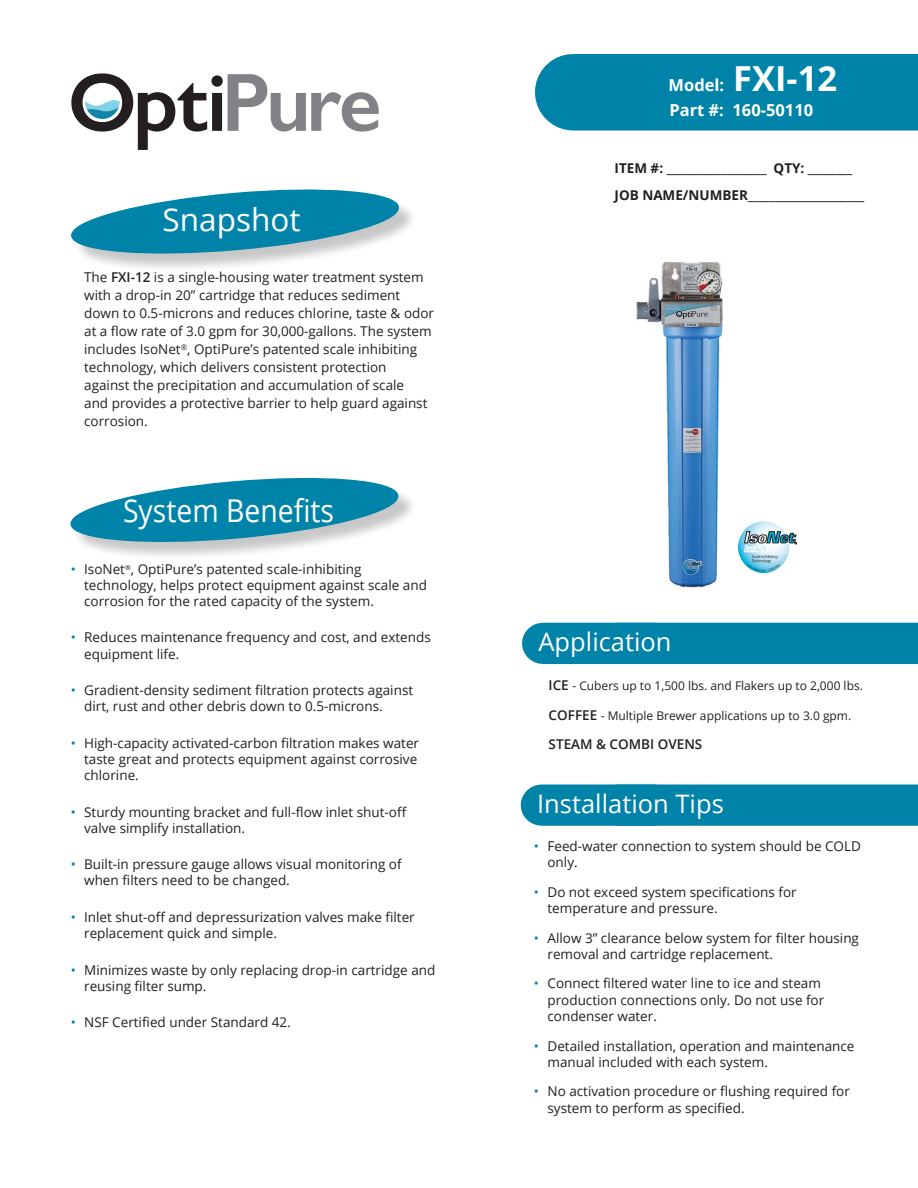
<style>
.page{position:relative;width:918px;height:1188px;background:#fff}
.page>*{position:absolute;margin:0;border:0;box-sizing:border-box;transform-origin:0 0}
.t1{font:31.5px "Open Sans";color:#fff;scale:.9 1}
.t2{font:31.5px "Open Sans";color:#fff}
.t3{font:25.5px "Open Sans";color:#fff}
.t4{font:700 16.5px/25.5px "Open Sans";color:#fff}
.t5{font:13.5px/16.2px "Open Sans";color:#231f20}
.t6{font:700 13.5px/27px "Open Sans";color:#231f20}
.t7{font:600 13.5px "Open Sans";color:#231f20}
.t8{font:12px "Open Sans";color:#231f20}
.s1{font-weight:600}
.s2{color:#0083a9}
.s3{font-size:34.5px}
.s4{font-weight:600;font-size:13.5px}
</style>
<div class="page">
<div style="left:573px;top:54px;width:345px;height:76px;background:#0083a9"></div>
<div style="left:543px;top:623px;width:112px;height:41px;background:#0083a9"></div>
<div style="left:638px;top:623px;width:280px;height:41px;background:#0083a9"></div>
<div style="left:74px;top:191px;width:343px;height:81px;background:#231f20;opacity:.25"></div>
<svg style="left:71px;top:189px;width:329px;height:68px"></svg>
<div style="left:73px;top:480px;width:344px;height:81px;background:#231f20;opacity:.25"></div>
<svg style="left:70px;top:477px;width:329px;height:69px"></svg>
<div style="left:542px;top:784px;width:112px;height:42px;background:#0083a9"></div>
<div style="left:636px;top:784px;width:282px;height:42px;background:#0083a9"></div>
<img style="left:636px;top:261px;width:106px;height:327px">
<svg style="left:71px;top:73px;width:308px;height:77px"></svg>
<svg style="left:738px;top:522px;width:51px;height:51px"></svg>
<svg style="left:744px;top:531px;width:53px;height:41px"></svg>
<h1 class="t2" style="left:163px;top:198px;width:139px">Snapshot</h1>
<p class="t5" style="left:84px;top:268px;width:351px;line-height:18px">The <span class="s1">FXI-12</span> is a single-housing water treatment system with a drop-in 20” cartridge that reduces sediment down to 0.5-microns and reduces chlorine, taste &amp; odor at a flow rate of 3.0 gpm for 30,000-gallons. The system includes IsoNet<sup>®</sup>, OptiPure’s patented scale inhibiting technology, which delivers consistent protection against the precipitation and accumulation of scale<br>and provides a protective barrier to help guard against corrosion.</p>
<h1 class="t1" style="left:123px;top:489px;width:236px">System Benefits</h1>
<p class="t5" style="left:84px;top:560px;width:344px;text-indent:-13px"><span class="s2">•</span> IsoNet<sup>®</sup>, OptiPure’s patented scale-inhibiting technology, helps protect equipment against scale and corrosion for the rated capacity of the system.</p>
<p class="t5" style="left:84px;top:629px;width:348px;text-indent:-14px"><span class="s2">•</span> Reduces maintenance frequency and cost, and extends equipment life.</p>
<p class="t5" style="left:84px;top:682px;width:331px;text-indent:-14px"><span class="s2">•</span> Gradient-density sediment filtration protects against dirt, rust and other debris down to 0.5-microns.</p>
<p class="t5" style="left:84px;top:734px;width:336px;text-indent:-14px"><span class="s2">•</span> High-capacity activated-carbon filtration makes water taste great and protects equipment against corrosive chlorine.</p>
<p class="t5" style="left:84px;top:803px;width:324px;text-indent:-14px"><span class="s2">•</span> Sturdy mounting bracket and full-flow inlet shut-off valve simplify installation.</p>
<p class="t5" style="left:84px;top:856px;width:319px;text-indent:-14px"><span class="s2">•</span> Built-in pressure gauge allows visual monitoring of when filters need to be changed.</p>
<p class="t5" style="left:84px;top:909px;width:332px;text-indent:-14px"><span class="s2">•</span> Inlet shut-off and depressurization valves make filter replacement quick and simple.</p>
<p class="t5" style="left:84px;top:961px;width:353px;text-indent:-14px"><span class="s2">•</span> Minimizes waste by only replacing drop-in cartridge and reusing filter sump.</p>
<p class="t5" style="left:71px;top:1014px;width:222px"><span class="s2">•</span> NSF Certified under Standard 42.</p>
<p class="t4" style="left:669px;top:72px;width:170px">Model: <span class="s3">FXI-12<br></span>Part #: 160-50110</p>
<p class="t6" style="left:615px;top:154px;width:251px">ITEM #: __________________ QTY: ________<br>JOB NAME/NUMBER_____________________</p>
<h2 class="t3" style="left:538px;top:624px;width:135px">Application</h2>
<p class="t8" style="left:549px;top:677px;width:316px"><span class="s4">ICE</span> - Cubers up to 1,500 lbs. and Flakers up to 2,000 lbs.</p>
<p class="t8" style="left:549px;top:707px;width:304px"><span class="s4">COFFEE</span> - Multiple Brewer applications up to 3.0 gpm.</p>
<p class="t7" style="left:549px;top:735px;width:155px">STEAM &amp; COMBI OVENS</p>
<h2 class="t3" style="left:537px;top:786px;width:188px">Installation Tips</h2>
<p class="t5" style="left:547px;top:837px;width:315px;text-indent:-14px"><span class="s2">•</span> Feed-water connection to system should be COLD only.</p>
<p class="t5" style="left:547px;top:883px;width:251px;text-indent:-14px"><span class="s2">•</span> Do not exceed system specifications for temperature and pressure.</p>
<p class="t5" style="left:547px;top:929px;width:313px;text-indent:-14px"><span class="s2">•</span> Allow 3” clearance below system for filter housing removal and cartridge replacement.</p>
<p class="t5" style="left:547px;top:975px;width:278px;text-indent:-14px"><span class="s2">•</span> Connect filtered water line to ice and steam production connections only. Do not use for condenser water.</p>
<p class="t5" style="left:547px;top:1037px;width:308px;text-indent:-14px"><span class="s2">•</span> Detailed installation, operation and maintenance manual included with each system.</p>
<p class="t5" style="left:547px;top:1083px;width:304px;text-indent:-14px"><span class="s2">•</span> No activation procedure or flushing required for system to perform as specified.</p>
</div>
